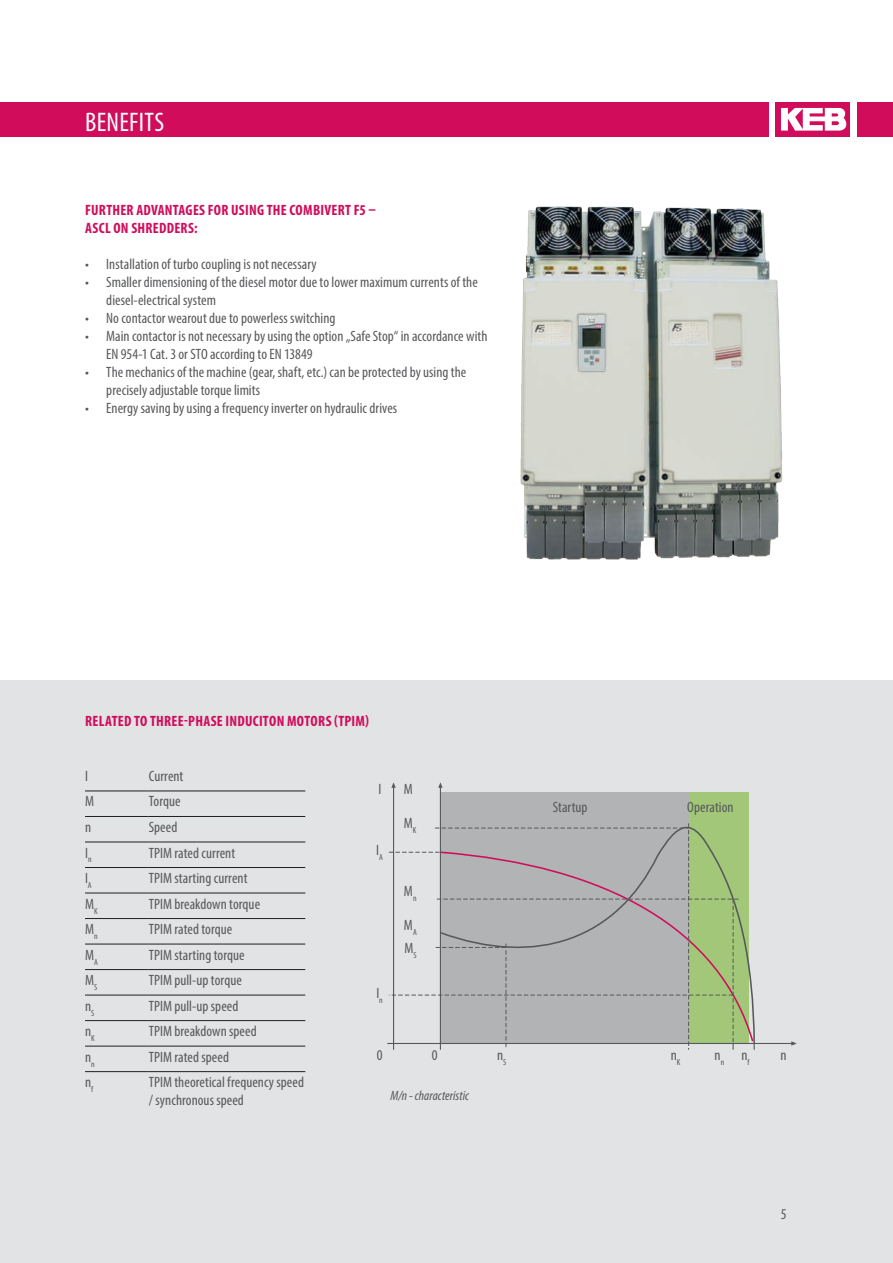
<style>
.page{position:relative;width:893px;height:1263px;background:#fff}
.page>*{position:absolute;margin:0;border:0;box-sizing:border-box;transform-origin:0 0}
.t1{font:condensed 27px "Myriad Pro";letter-spacing:.01em;color:#fff}
.t2{font:condensed 15px/18px "Myriad Pro";letter-spacing:.005em;color:#57585a}
.t3{font:700 condensed 15px/18px "Myriad Pro";letter-spacing:.02em;color:#d00c5b}
.t4{font:italic condensed 13.5px "Myriad Pro";letter-spacing:.005em;color:#57585a}
</style>
<div class="page">
<div style="left:0;top:680px;width:893px;height:583px;background:#e1e3e4"></div>
<div style="left:775px;top:102px;width:75px;height:34px;background:#d00c5b"></div>
<svg style="left:781px;top:108px;width:66px;height:23px"></svg>
<div style="left:857px;top:102px;width:36px;height:34px;background:#d00c5b"></div>
<div style="left:0;top:102px;width:769px;height:34px;background:#d00c5b"></div>
<div style="left:440px;top:792px;width:249px;height:251px;background:#b1b3b4"></div>
<div style="left:689px;top:792px;width:60px;height:251px;background:#a2c778"></div>
<hr style="left:387px;top:1043px;width:405px;height:1px;background:#57585a">
<svg style="left:791px;top:1041px;width:6px;height:5px"></svg>
<hr style="left:393px;top:787px;width:1px;height:263px;background:#57585a">
<svg style="left:391px;top:782px;width:5px;height:6px"></svg>
<hr style="left:440px;top:787px;width:1px;height:263px;background:#57585a">
<svg style="left:438px;top:782px;width:5px;height:6px"></svg>
<svg style="left:439px;top:816px;width:316px;height:229px"></svg>
<svg style="left:389px;top:823px;width:350px;height:227px"></svg>
<img style="left:520px;top:206px;width:263px;height:354px">
<hr style="left:85px;top:791px;width:64px;height:1px;background:#231f20">
<hr style="left:149px;top:791px;width:156px;height:1px;background:#231f20">
<hr style="left:85px;top:816px;width:64px;height:1px;background:#231f20">
<hr style="left:149px;top:816px;width:156px;height:1px;background:#231f20">
<hr style="left:85px;top:842px;width:64px;height:1px;background:#231f20">
<hr style="left:149px;top:842px;width:156px;height:1px;background:#231f20">
<hr style="left:85px;top:867px;width:64px;height:1px;background:#231f20">
<hr style="left:149px;top:867px;width:156px;height:1px;background:#231f20">
<hr style="left:85px;top:893px;width:64px;height:1px;background:#231f20">
<hr style="left:149px;top:893px;width:156px;height:1px;background:#231f20">
<hr style="left:85px;top:918px;width:64px;height:1px;background:#231f20">
<hr style="left:149px;top:918px;width:156px;height:1px;background:#231f20">
<hr style="left:85px;top:944px;width:64px;height:1px;background:#231f20">
<hr style="left:149px;top:944px;width:156px;height:1px;background:#231f20">
<hr style="left:85px;top:969px;width:64px;height:1px;background:#231f20">
<hr style="left:149px;top:969px;width:156px;height:1px;background:#231f20">
<hr style="left:85px;top:995px;width:64px;height:1px;background:#231f20">
<hr style="left:149px;top:995px;width:156px;height:1px;background:#231f20">
<hr style="left:85px;top:1020px;width:64px;height:1px;background:#231f20">
<hr style="left:149px;top:1020px;width:156px;height:1px;background:#231f20">
<hr style="left:85px;top:1046px;width:64px;height:1px;background:#231f20">
<hr style="left:149px;top:1046px;width:156px;height:1px;background:#231f20">
<hr style="left:85px;top:1071px;width:64px;height:1px;background:#231f20">
<hr style="left:149px;top:1071px;width:156px;height:1px;background:#231f20">
<h1 class="t1" style="left:85px;top:106px;width:80px">BENEFITS</h1>
<p class="t3" style="left:85px;top:201px;width:292px">FURTHER ADVANTAGES FOR USING THE COMBIVERT F5 –<br>ASCL ON SHREDDERS:</p>
<p class="t2" style="left:85px;top:255px;width:233px">• Installation of turbo coupling is not necessary</p>
<p class="t2" style="left:106px;top:273px;width:373px;text-indent:-21px">• Smaller dimensioning of the diesel motor due to lower maximum currents of the diesel-electrical system</p>
<p class="t2" style="left:85px;top:309px;width:252px">• No contactor wearout due to powerless switching</p>
<p class="t2" style="left:106px;top:327px;width:383px;text-indent:-21px">• Main contactor is not necessary by using the option „Safe Stop“ in accordance with<br>EN 954-1 Cat. 3 or STO according to EN 13849</p>
<p class="t2" style="left:106px;top:363px;width:362px;text-indent:-21px">• The mechanics of the machine (gear, shaft, etc.) can be protected by using the precisely adjustable torque limits</p>
<p class="t2" style="left:85px;top:399px;width:314px">• Energy saving by using a frequency inverter on hydraulic drives</p>
<p class="t3" style="left:85px;top:711px;width:285px">RELATED TO THREE-PHASE INDUCITON MOTORS (TPIM)</p>
<p class="t2" style="left:85px;top:767px;width:4px">I</p>
<p class="t2" style="left:149px;top:767px;width:36px">Current</p>
<p class="t2" style="left:85px;top:792px;width:10px">M</p>
<p class="t2" style="left:149px;top:792px;width:33px">Torque</p>
<p class="t2" style="left:85px;top:818px;width:8px">n</p>
<p class="t2" style="left:149px;top:818px;width:30px">Speed</p>
<p class="t2" style="left:85px;top:843px;width:8px">I<sub>n</sub></p>
<p class="t2" style="left:149px;top:843px;width:88px">TPIM rated current</p>
<p class="t2" style="left:85px;top:869px;width:8px">I<sub>A</sub></p>
<p class="t2" style="left:149px;top:869px;width:100px">TPIM starting current</p>
<p class="t2" style="left:85px;top:894px;width:14px">M<sub>K</sub></p>
<p class="t2" style="left:149px;top:894px;width:113px">TPIM breakdown torque</p>
<p class="t2" style="left:85px;top:920px;width:14px">M<sub>n</sub></p>
<p class="t2" style="left:149px;top:920px;width:85px">TPIM rated torque</p>
<p class="t2" style="left:85px;top:945px;width:14px">M<sub>A</sub></p>
<p class="t2" style="left:149px;top:945px;width:97px">TPIM starting torque</p>
<p class="t2" style="left:85px;top:971px;width:14px">M<sub>S</sub></p>
<p class="t2" style="left:149px;top:971px;width:95px">TPIM pull-up torque</p>
<p class="t2" style="left:85px;top:996px;width:11px">n<sub>S</sub></p>
<p class="t2" style="left:149px;top:996px;width:91px">TPIM pull-up speed</p>
<p class="t2" style="left:85px;top:1022px;width:11px">n<sub>K</sub></p>
<p class="t2" style="left:149px;top:1022px;width:109px">TPIM breakdown speed</p>
<p class="t2" style="left:85px;top:1047px;width:11px">n<sub>n</sub></p>
<p class="t2" style="left:149px;top:1047px;width:82px">TPIM rated speed</p>
<p class="t2" style="left:85px;top:1073px;width:10px">n<sub>f</sub></p>
<p class="t2" style="left:149px;top:1073px;width:157px">TPIM theoretical frequency speed / synchronous speed</p>
<p class="t2" style="left:378px;top:780px;width:4px">I</p>
<p class="t2" style="left:376px;top:841px;width:8px">I<sub>A</sub></p>
<p class="t2" style="left:376px;top:984px;width:8px">I<sub>n</sub></p>
<p class="t2" style="left:404px;top:779px;width:10px">M</p>
<p class="t2" style="left:404px;top:813px;width:14px">M<sub>K</sub></p>
<p class="t2" style="left:404px;top:882px;width:14px">M<sub>n</sub></p>
<p class="t2" style="left:404px;top:914px;width:14px;line-height:22.4px">M<sub>A<br></sub>M<sub>S</sub></p>
<p class="t2" style="left:553px;top:798px;width:36px">Startup</p>
<p class="t2" style="left:687px;top:798px;width:48px">Operation</p>
<p class="t2" style="left:377px;top:1045px;width:7px">0</p>
<p class="t2" style="left:432px;top:1045px;width:7px">0</p>
<p class="t2" style="left:497px;top:1045px;width:11px">n<sub>S</sub></p>
<p class="t2" style="left:671px;top:1045px;width:11px">n<sub>K</sub></p>
<p class="t2" style="left:715px;top:1045px;width:36px">n<sub>n</sub> n<sub>f</sub></p>
<p class="t2" style="left:781px;top:1045px;width:8px">n</p>
<p class="t4" style="left:390px;top:1087px;width:80px">M/n - characteristic</p>
<p class="t2" style="left:781px;top:1205px;width:7px">5</p>
</div>
